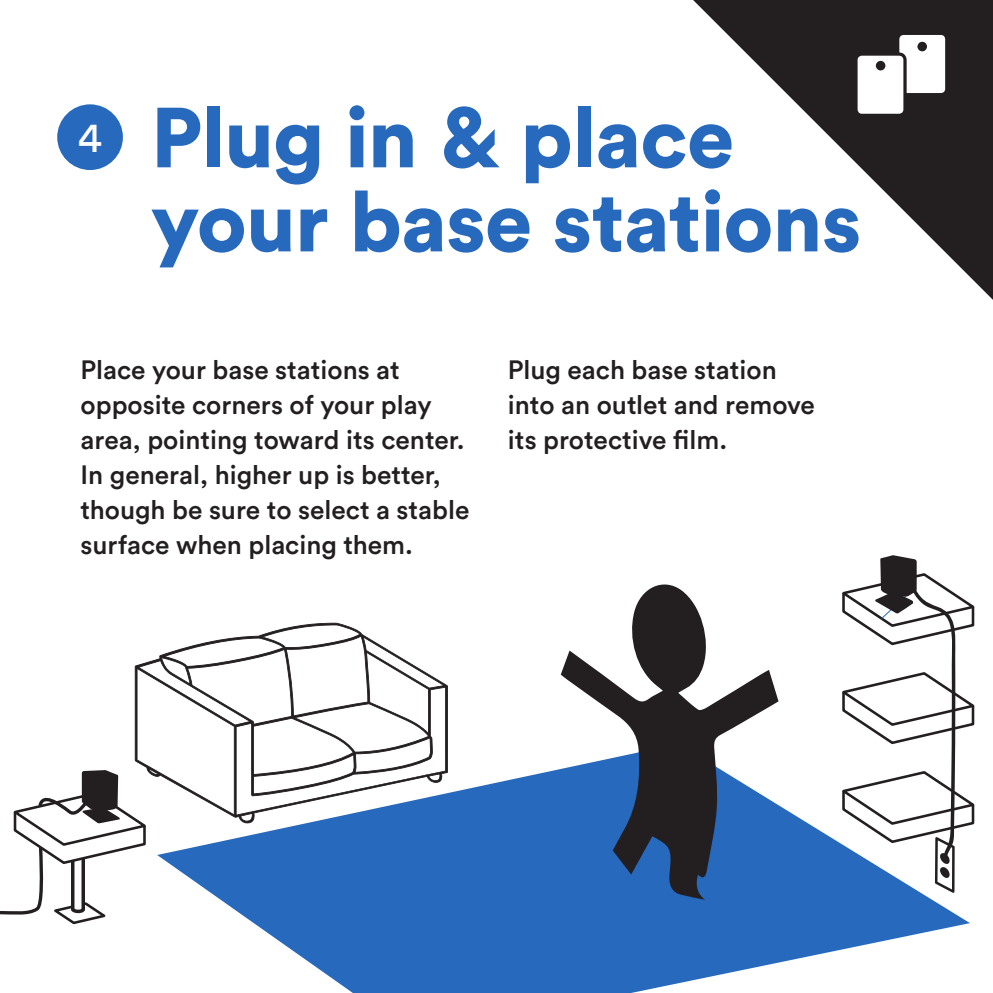
<style>
.page{position:relative;width:993px;height:993px;background:#fff}
.page>*{position:absolute;margin:0;border:0;box-sizing:border-box;transform-origin:0 0}
.headline{font:900 84px/84px "Circular Std";letter-spacing:-.01em;color:#2769bd}
.t1{font:42px "Circular Std";color:#fff}
.body_black{font:500 26.25px/35px "Circular Std";color:#231f20}
</style>
<div class="page">
<svg style="left:135px;top:622px;width:312px;height:155px"></svg>
<svg style="left:842px;top:555px;width:132px;height:271px"></svg>
<svg style="left:157px;top:743px;width:812px;height:249px;fill:#2769bd"></svg>
<svg style="left:560px;top:584px;width:218px;height:315px"></svg>
<svg style="left:0;top:769px;width:148px;height:156px"></svg>
<div style="left:57px;top:104px;width:66px;height:66px;background:#2769bd;border-radius:50%"></div>
<svg style="left:693px;top:0;width:299px;height:299px"></svg>
<svg style="left:857px;top:35px;width:87px;height:79px"></svg>
<p class="t1" style="left:78px;top:111px;width:26px">4</p>
<p class="headline" style="left:151px;top:94px;width:711px">Plug in &amp; place your base stations</p>
<p class="body_black" style="left:81px;top:351px;width:390px">Place your base stations at opposite corners of your play area, pointing toward its center.<br>In general, higher up is better, though be sure to select a stable surface when placing them.</p>
<p class="body_black" style="left:507px;top:351px;width:308px">Plug each base station into an outlet and remove its protective film.</p>
</div>
